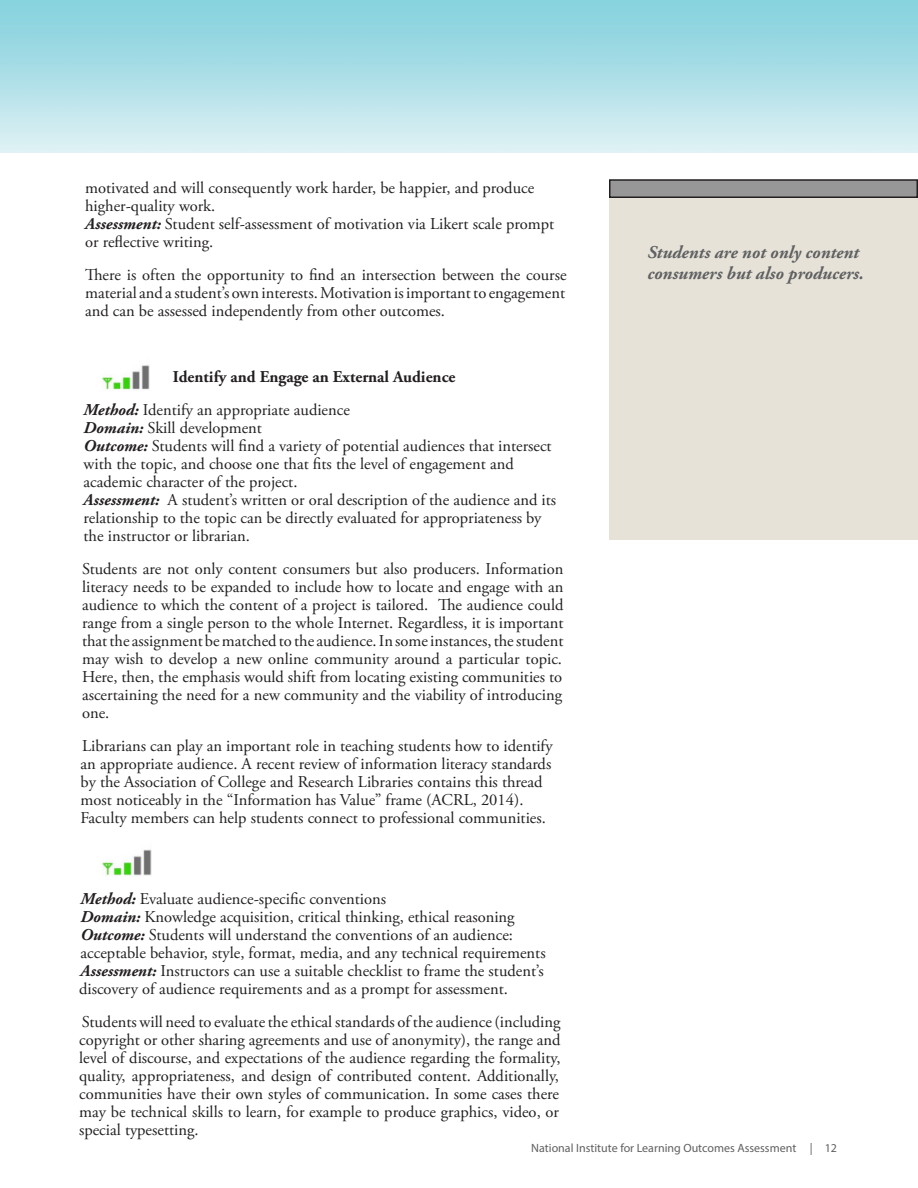
<style>
.page{position:relative;width:918px;height:1188px;background:#fff}
.page>*{position:absolute;margin:0;border:0;box-sizing:border-box;transform-origin:0 0}
.quote{font:italic 700 18px/21px "Adobe Garamond Pro";color:#5f6062}
.Paragraph{font:16.5px/18px "Adobe Garamond Pro";color:#231f20}
.Paragraph-2{font:700 16.5px "Adobe Garamond Pro";color:#231f20}
.t1{font:12px "Myriad Pro";color:#5f6062}
.s1{font-weight:700;font-style:italic}
</style>
<div class="page">
<div style="left:609px;top:198px;width:309px;height:342px;background:#e6e2d7"></div>
<div style="left:610px;top:180px;width:307px;height:17px;background:#979797"></div>
<div style="left:609px;top:179px;width:309px;height:19px;border:2px solid #231f20"></div>
<img style="left:102px;top:365px;width:47px;height:25px">
<img style="left:101px;top:849px;width:50px;height:27px">
<p class="Paragraph" style="left:85px;top:179px;width:471px">motivated and will consequently work harder, be happier, and produce higher-quality work.<br><span class="s1">Assessment:</span> Student self-assessment of motivation via Likert scale prompt or reflective writing.</p>
<p class="Paragraph" style="left:85px;top:266px;width:483px;text-align:justify">There is often the opportunity to find an intersection between the course material and a student’s own interests. Motivation is important to engagement and can be assessed independently from other outcomes.</p>
<p class="Paragraph-2" style="left:173px;top:367px;width:284px">Identify and Engage an External Audience</p>
<p class="Paragraph" style="left:84px;top:401px;width:474px"><span class="s1">Method:</span> Identify an appropriate audience<br><span class="s1">Domain:</span> Skill development<br><span class="s1">Outcome:</span> Students will find a variety of potential audiences that intersect with the topic, and choose one that fits the level of engagement and academic character of the project.<br><span class="s1">Assessment:</span> A student’s written or oral description of the audience and its relationship to the topic can be directly evaluated for appropriateness by the instructor or librarian.</p>
<p class="Paragraph" style="left:82px;top:560px;width:483px;text-align:justify">Students are not only content consumers but also producers. Information literacy needs to be expanded to include how to locate and engage with an audience to which the content of a project is tailored. The audience could range from a single person to the whole Internet. Regardless, it is important that the assignment be matched to the audience. In some instances, the student may wish to develop a new online community around a particular topic.<br>Here, then, the emphasis would shift from locating existing communities to ascertaining the need for a new community and the viability of introducing one.</p>
<p class="Paragraph" style="left:81px;top:737px;width:474px">Librarians can play an important role in teaching students how to identify an appropriate audience. A recent review of information literacy standards by the Association of College and Research Libraries contains this thread most noticeably in the “Information has Value” frame (ACRL, 2014).<br>Faculty members can help students connect to professional communities.</p>
<p class="Paragraph" style="left:79px;top:890px;width:468px"><span class="s1">Method:</span> Evaluate audience-specific conventions<br><span class="s1">Domain:</span> Knowledge acquisition, critical thinking, ethical reasoning <span class="s1">Outcome:</span> Students will understand the conventions of an audience: acceptable behavior, style, format, media, and any technical requirements <span class="s1">Assessment:</span> Instructors can use a suitable checklist to frame the student’s discovery of audience requirements and as a prompt for assessment.</p>
<p class="Paragraph" style="left:79px;top:1013px;width:483px;text-align:justify">Students will need to evaluate the ethical standards of the audience (including copyright or other sharing agreements and use of anonymity), the range and level of discourse, and expectations of the audience regarding the formality, quality, appropriateness, and design of contributed content. Additionally, communities have their own styles of communication. In some cases there may be technical skills to learn, for example to produce graphics, video, or special typesetting.</p>
<p class="quote" style="left:647px;top:242px;width:218px">Students are not only content consumers but also producers.</p>
<p class="t1" style="left:531px;top:1140px;width:307px">National Institute for Learning Outcomes Assessment | 12</p>
</div>
